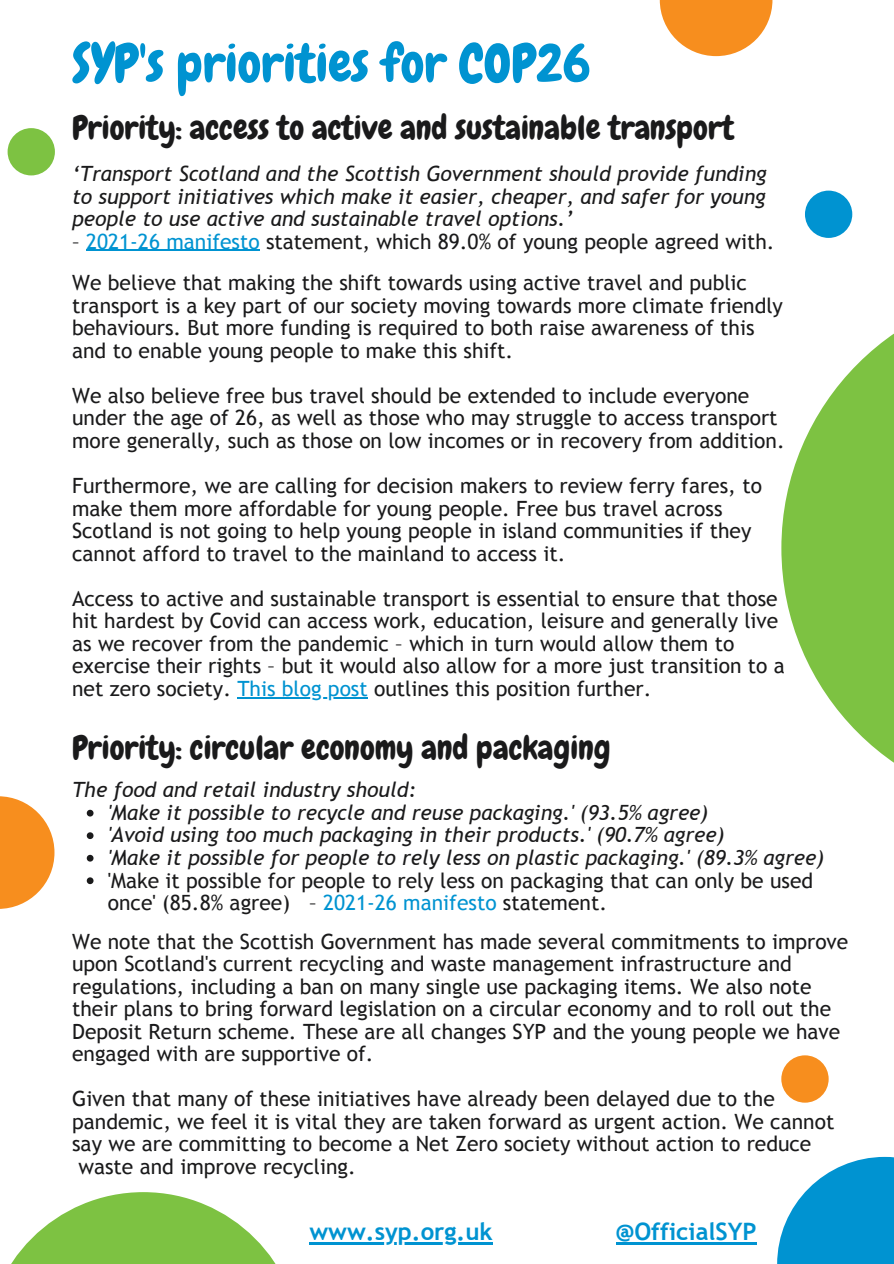
<style>
.page{position:relative;width:894px;height:1264px;background:#fff}
.page>*{position:absolute;margin:0;border:0;box-sizing:border-box;transform-origin:0 0}
.t1{font:52.5px "Chewy";color:#0093d1}
.t2{font:33px "Chewy";color:#1a1a1b}
.t3{font:700 24px "Trebuchet MS";color:#0093d1}
.t4{font:21px/22.5px "Trebuchet MS";color:#1a1a1b}
.t5{font:italic 21px/22.5px "Trebuchet MS";color:#1a1a1b;text-align:justify}
.s1{color:#0093d1}
</style>
<div class="page">
<svg style="left:781px;top:334px;width:112px;height:428px;fill:#7dc242"></svg>
<div style="left:804px;top:191px;width:48px;height:47px;background:#0093d1;border-radius:50%"></div>
<hr style="left:86px;top:250px;width:173px;height:1px;background:#0093d1">
<svg style="left:777px;top:1156px;width:116px;height:107px"></svg>
<svg style="left:0;top:796px;width:54px;height:112px"></svg>
<svg style="left:659px;top:0;width:113px;height:56px"></svg>
<svg style="left:12px;top:1192px;width:263px;height:71px"></svg>
<hr style="left:309px;top:1242px;width:183px;height:2px;background:#0093d1">
<hr style="left:615px;top:1242px;width:141px;height:2px;background:#0093d1">
<hr style="left:237px;top:697px;width:131px;height:1px;background:#0093d1">
<svg style="left:87px;top:809px;width:6px;height:7px"></svg>
<svg style="left:87px;top:832px;width:6px;height:7px"></svg>
<svg style="left:87px;top:854px;width:6px;height:7px"></svg>
<svg style="left:87px;top:877px;width:6px;height:7px"></svg>
<div style="left:781px;top:1055px;width:47px;height:47px;background:#f78e1e;border-radius:50%"></div>
<div style="left:8px;top:128px;width:47px;height:47px;background:#7dc242;border-radius:50%"></div>
<p class="t1" style="left:72px;top:30px;width:520px">SYP's priorities for COP26</p>
<p class="t2" style="left:72px;top:106px;width:663px">Priority: access to active and sustainable transport</p>
<p class="t5" style="left:72px;top:162px;width:696px">‘Transport Scotland and the Scottish Government should provide funding to support initiatives which make it easier, cheaper, and safer for young people to use active and sustainable travel options.’</p>
<p class="t4" style="left:72px;top:230px;width:703px">– <span class="s1">2021-26 manifesto</span> statement, which 89.0% of young people agreed with.</p>
<p class="t4" style="left:72px;top:271px;width:712px">We believe that making the shift towards using active travel and public transport is a key part of our society moving towards more climate friendly behaviours. But more funding is required to both raise awareness of this and to enable young people to make this shift.</p>
<p class="t4" style="left:72px;top:384px;width:714px">We also believe free bus travel should be extended to include everyone under the age of 26, as well as those who may struggle to access transport more generally, such as those on low incomes or in recovery from addition.</p>
<p class="t4" style="left:72px;top:474px;width:691px">Furthermore, we are calling for decision makers to review ferry fares, to make them more affordable for young people. Free bus travel across Scotland is not going to help young people in island communities if they cannot afford to travel to the mainland to access it.</p>
<p class="t4" style="left:72px;top:587px;width:714px">Access to active and sustainable transport is essential to ensure that those hit hardest by Covid can access work, education, leisure and generally live as we recover from the pandemic – which in turn would allow them to exercise their rights – but it would also allow for a more just transition to a net zero society. <span class="s1">This blog post</span> outlines this position further.</p>
<p class="t2" style="left:72px;top:727px;width:540px">Priority: circular economy and packaging</p>
<p class="t5" style="left:72px;top:778px;width:345px">The food and retail industry should:</p>
<p class="t5" style="left:108px;top:801px;width:601px">'Make it possible to recycle and reuse packaging.' (93.5% agree)</p>
<p class="t5" style="left:108px;top:823px;width:618px">'Avoid using too much packaging in their products.' (90.7% agree)</p>
<p class="t5" style="left:108px;top:846px;width:717px">'Make it possible for people to rely less on plastic packaging.' (89.3% agree)</p>
<p class="t4" style="left:108px;top:868px;width:706px">'Make it possible for people to rely less on packaging that can only be used once' (85.8% agree) – <span class="s1">2021-26 manifesto</span> statement.</p>
<p class="t4" style="left:72px;top:929px;width:777px">We note that the Scottish Government has made several commitments to improve upon Scotland's current recycling and waste management infrastructure and regulations, including a ban on many single use packaging items. We also note their plans to bring forward legislation on a circular economy and to roll out the Deposit Return scheme. These are all changes SYP and the young people we have engaged with are supportive of.</p>
<p class="t4" style="left:72px;top:1087px;width:704px">Given that many of these initiatives have already been delayed due to the</p>
<p class="t4" style="left:72px;top:1110px;width:763px">pandemic, we feel it is vital they are taken forward as urgent action. We cannot</p>
<p class="t4" style="left:72px;top:1132px;width:740px">say we are committing to become a Net Zero society without action to reduce</p>
<p class="t4" style="left:78px;top:1155px;width:279px">waste and improve recycling.</p>
<p class="t3" style="left:309px;top:1217px;width:185px">www.syp.org.uk</p>
<p class="t3" style="left:615px;top:1217px;width:142px">@OfficialSYP</p>
</div>
